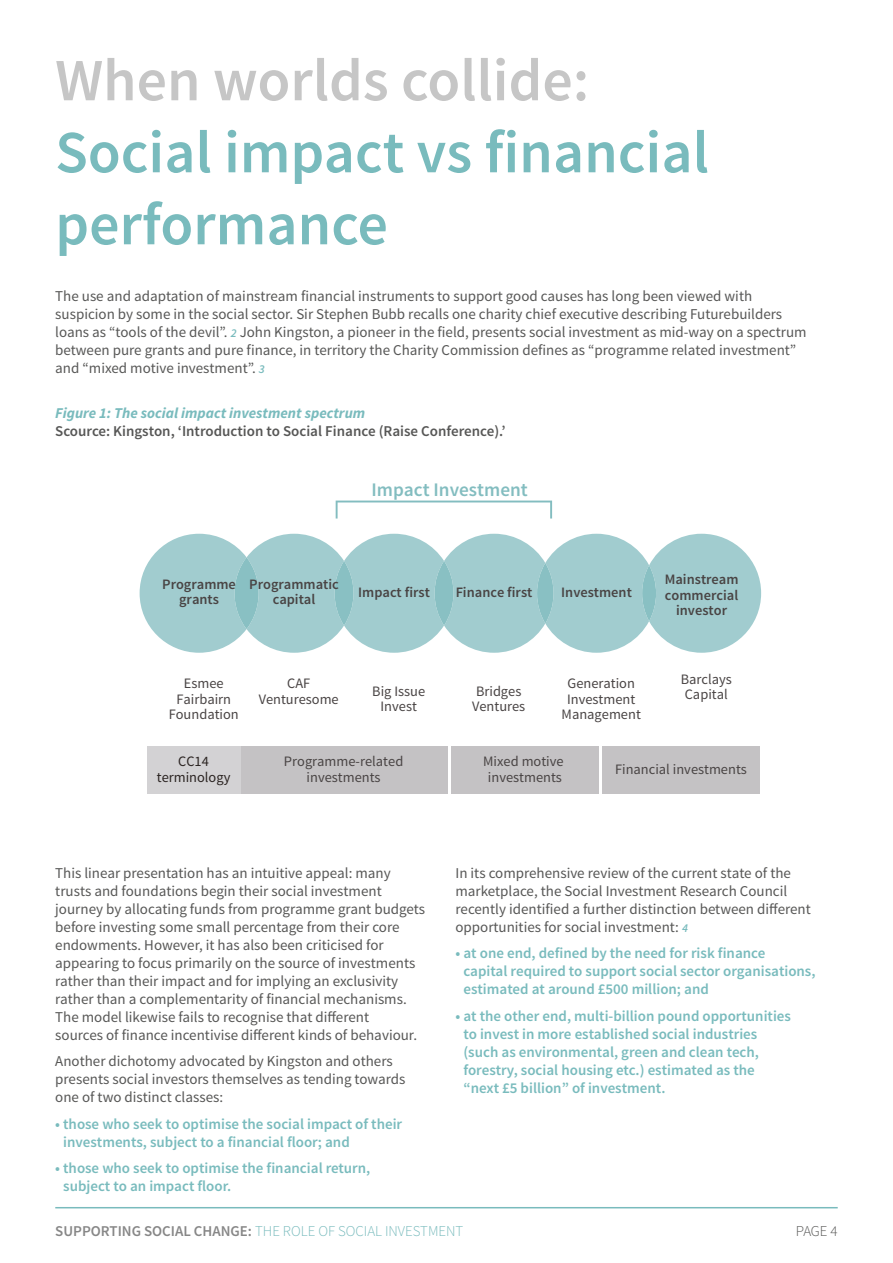
<style>
.page{position:relative;width:893px;height:1263px;background:#fff}
.page>*{position:absolute;margin:0;border:0;box-sizing:border-box;transform-origin:0 0}
.t1{font:600 60px/72px "Source Sans Pro";color:#79bbbd}
.t2{font:600 60px "Source Sans Pro";color:#c6c6c6}
.t3{font:600 19.2px "Source Sans Pro";color:#83bdc0}
.t4{font:15px/18px "Source Sans Pro";color:#575756}
.t5{font:600 15px/18px "Source Sans Pro";color:#79bbbd}
.t6{font:600 15px "Source Sans Pro";color:#575756}
.t7{font:300 15px "Source Sans Pro";color:#79bbbd}
.t8{font:italic 700 15px "Source Sans Pro";color:#79bbbd}
.t9{font:300 15px "Source Sans Pro";color:#575756}
.t10{font:14.4px/15.3px "Source Sans Pro";color:#494444;text-align:center}
.t11{font:600 14.4px/15.3px "Source Sans Pro";color:#494444;text-align:center}
.t12{font:14.4px/15.3px "Source Sans Pro";color:#2b2422;text-align:center}
.s1{font-weight:600;font-style:italic;font-size:12px;color:#79bbbd}
.s2{font-weight:600;color:#878787}
</style>
<div class="page">
<hr style="left:55px;top:1207px;width:783px;height:1px;background:#79bbbd">
<div style="left:240px;top:746px;width:207px;height:48px;background:#c4c2c4"></div>
<div style="left:451px;top:746px;width:147px;height:48px;background:#c4c2c4"></div>
<div style="left:602px;top:746px;width:158px;height:48px;background:#c4c2c4"></div>
<svg style="left:140px;top:534px;width:621px;height:119px;background:#aed3d6"></svg>
<svg style="left:235px;top:557px;width:24px;height:72px"></svg>
<svg style="left:336px;top:501px;width:216px;height:17px"></svg>
<div style="left:147px;top:746px;width:93px;height:48px;background:#d3d2d4"></div>
<h1 class="t2" style="left:55px;top:42px;width:535px">When worlds collide:</h1>
<h1 class="t1" style="left:55px;top:118px;width:655px">Social impact vs financial performance</h1>
<p class="t4" style="left:55px;top:287px;width:753px">The use and adaptation of mainstream financial instruments to support good causes has long been viewed with suspicion by some in the social sector. Sir Stephen Bubb recalls one charity chief executive describing Futurebuilders loans as “tools of the devil”. <span class="s1">2</span> John Kingston, a pioneer in the field, presents social investment as mid-way on a spectrum between pure grants and pure finance, in territory the Charity Commission defines as “programme related investment” and “mixed motive investment”. <span class="s1">3</span></p>
<p class="t8" style="left:55px;top:403px;width:312px">Figure 1: The social impact investment spectrum</p>
<p class="t6" style="left:55px;top:421px;width:452px">Scource: Kingston, ‘Introduction to Social Finance (Raise Conference).’</p>
<p class="t3" style="left:371px;top:477px;width:158px">Impact Investment</p>
<p class="t11" style="left:162px;top:577px;width:75px">Programme grants</p>
<p class="t11" style="left:249px;top:577px;width:91px">Programmatic capital</p>
<p class="t11" style="left:358px;top:585px;width:73px">Impact first</p>
<p class="t11" style="left:456px;top:585px;width:78px">Finance first</p>
<p class="t11" style="left:561px;top:585px;width:72px">Investment</p>
<p class="t11" style="left:665px;top:572px;width:75px">Mainstream commercial investor</p>
<p class="t10" style="left:169px;top:676px;width:72px">Esmee<br>Fairbairn<br>Foundation</p>
<p class="t12" style="left:157px;top:754px;width:75px">CC14 terminology</p>
<p class="t10" style="left:259px;top:676px;width:82px">CAF<br>Venturesome</p>
<p class="t10" style="left:372px;top:684px;width:54px">Big Issue<br>Invest</p>
<p class="t10" style="left:284px;top:754px;width:121px">Programme-related investments</p>
<p class="t10" style="left:472px;top:684px;width:55px;text-align:left">Bridges<br>Ventures</p>
<p class="t10" style="left:562px;top:676px;width:81px">Generation<br>Investment<br>Management</p>
<p class="t10" style="left:681px;top:671px;width:53px;text-align:left">Barclays<br>Capital</p>
<p class="t10" style="left:483px;top:754px;width:82px">Mixed motive investments</p>
<p class="t10" style="left:615px;top:762px;width:133px">Financial investments</p>
<p class="t4" style="left:55px;top:864px;width:371px">This linear presentation has an intuitive appeal: many trusts and foundations begin their social investment journey by allocating funds from programme grant budgets before investing some small percentage from their core endowments. However, it has also been criticised for appearing to focus primarily on the source of investments rather than their impact and for implying an exclusivity rather than a complementarity of financial mechanisms.<br>The model likewise fails to recognise that different<br>sources of finance incentivise different kinds of behaviour.</p>
<p class="t4" style="left:55px;top:1052px;width:352px">Another dichotomy advocated by Kingston and others presents social investors themselves as tending towards one of two distinct classes:</p>
<p class="t5" style="left:63px;top:1115px;width:340px;text-indent:-8px">• those who seek to optimise the social impact of their investments, subject to a financial floor; and</p>
<p class="t5" style="left:63px;top:1160px;width:309px;text-indent:-8px">• those who seek to optimise the financial return, subject to an impact floor.</p>
<p class="t4" style="left:455px;top:864px;width:357px">In its comprehensive review of the current state of the marketplace, the Social Investment Research Council recently identified a further distinction between different opportunities for social investment: <span class="s1">4</span></p>
<p class="t5" style="left:463px;top:945px;width:354px;text-indent:-8px">• at one end, defined by the need for risk finance<br>capital required to support social sector organisations, estimated at around £500 million; and</p>
<p class="t5" style="left:463px;top:1007px;width:329px;text-indent:-8px">• at the other end, multi-billion pound opportunities to invest in more established social industries (such as environmental, green and clean tech, forestry, social housing etc.) estimated as the “next £5 billion” of investment.</p>
<p class="t7" style="left:55px;top:1222px;width:409px"><span class="s2">SUPPORTING SOCIAL CHANGE:</span> THE ROLE OF SOCIAL INVESTMENT</p>
<p class="t9" style="left:796px;top:1222px;width:43px">PAGE 4</p>
</div>
